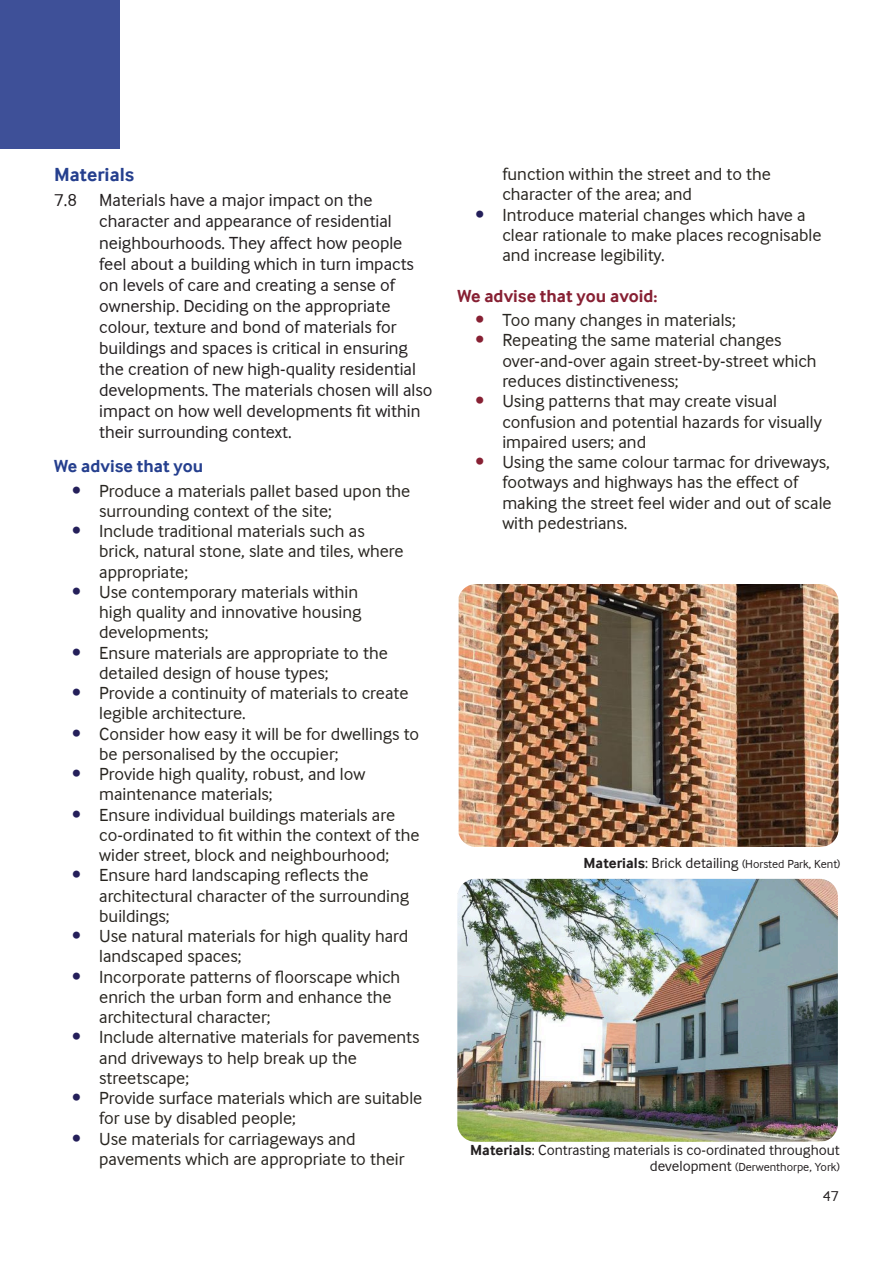
<style>
.page{position:relative;width:893px;height:1263px;background:#fff}
.page>*{position:absolute;margin:0;border:0;box-sizing:border-box;transform-origin:0 0}
.Subheading_3{font:700 19.5px "Inter Face Da Ma";color:#253f8e}
.t1{font:18px/20.2px "Inter Face Da Ma";color:#282520}
.t2{font:18px/21px "Inter Face Da Ma";color:#231f20}
.Subhead_avoid{font:700 18px "Inter Face Da Ma";color:#872033}
.Subhead_advise{font:700 18px "Inter Face Da Ma";color:#253f8e}
.figure_text{font:15px "Inter Face Da Ma";color:#231f20}
.figure_text-2{font:12px "Inter Face Da Ma";color:#231f20}
.s1{color:#241f5a}
.s2{color:#872033}
.s3{font-weight:700;font-size:15px}
.s4{font-size:15px}
.s5{font-weight:700}
</style>
<div class="page">
<div style="left:0;top:0;width:119px;height:149px;background:#3e5098"></div>
<img style="left:457px;top:879px;width:381px;height:263px">
<img style="left:459px;top:584px;width:379px;height:263px">
<p class="Subheading_3" style="left:54px;top:163px;width:82px">Materials</p>
<p class="t2" style="left:99px;top:190px;width:335px;text-indent:-45px">7.8 Materials have a major impact on the character and appearance of residential neighbourhoods. They affect how people feel about a building which in turn impacts on levels of care and creating a sense of ownership. Deciding on the appropriate colour, texture and bond of materials for buildings and spaces is critical in ensuring the creation of new high-quality residential developments. The materials chosen will also impact on how well developments fit within their surrounding context.</p>
<p class="Subhead_advise" style="left:54px;top:456px;width:150px">We advise that you</p>
<p class="t1" style="left:99px;top:480px;width:313px;text-indent:-27px"><span class="s1">•</span> Produce a materials pallet based upon the surrounding context of the site;</p>
<p class="t1" style="left:99px;top:521px;width:306px;text-indent:-27px"><span class="s1">•</span> Include traditional materials such as brick, natural stone, slate and tiles, where appropriate;</p>
<p class="t1" style="left:99px;top:581px;width:264px;text-indent:-27px"><span class="s1">•</span> Use contemporary materials within high quality and innovative housing developments;</p>
<p class="t1" style="left:99px;top:642px;width:290px;text-indent:-27px"><span class="s1">•</span> Ensure materials are appropriate to the detailed design of house types;</p>
<p class="t1" style="left:99px;top:683px;width:311px;text-indent:-27px"><span class="s1">•</span> Provide a continuity of materials to create legible architecture.</p>
<p class="t1" style="left:99px;top:723px;width:322px;text-indent:-27px"><span class="s1">•</span> Consider how easy it will be for dwellings to be personalised by the occupier;</p>
<p class="t1" style="left:99px;top:764px;width:267px;text-indent:-27px"><span class="s1">•</span> Provide high quality, robust, and low maintenance materials;</p>
<p class="t1" style="left:99px;top:804px;width:322px;text-indent:-27px"><span class="s1">•</span> Ensure individual buildings materials are co-ordinated to fit within the context of the wider street, block and neighbourhood;</p>
<p class="t1" style="left:99px;top:865px;width:312px;text-indent:-27px"><span class="s1">•</span> Ensure hard landscaping reflects the architectural character of the surrounding buildings;</p>
<p class="t1" style="left:99px;top:926px;width:311px;text-indent:-27px"><span class="s1">•</span> Use natural materials for high quality hard landscaped spaces;</p>
<p class="t1" style="left:99px;top:966px;width:303px;text-indent:-27px"><span class="s1">•</span> Incorporate patterns of floorscape which enrich the urban form and enhance the architectural character;</p>
<p class="t1" style="left:99px;top:1027px;width:322px;text-indent:-27px"><span class="s1">•</span> Include alternative materials for pavements and driveways to help break up the streetscape;</p>
<p class="t1" style="left:99px;top:1088px;width:325px;text-indent:-27px"><span class="s1">•</span> Provide surface materials which are suitable for use by disabled people;</p>
<p class="t1" style="left:99px;top:1128px;width:307px;text-indent:-27px"><span class="s1">•</span> Use materials for carriageways and pavements which are appropriate to their</p>
<p class="t1" style="left:502px;top:164px;width:270px">function within the street and to the character of the area; and</p>
<p class="t1" style="left:502px;top:204px;width:321px;text-indent:-27px"><span class="s1">•</span> Introduce material changes which have a clear rationale to make places recognisable and increase legibility.</p>
<p class="Subhead_avoid" style="left:457px;top:285px;width:202px">We advise that you avoid:</p>
<p class="t1" style="left:475px;top:310px;width:262px"><span class="s2">•</span> Too many changes in materials;</p>
<p class="t1" style="left:502px;top:330px;width:316px;text-indent:-27px"><span class="s2">•</span> Repeating the same material changes over-and-over again street-by-street which reduces distinctiveness;</p>
<p class="t1" style="left:502px;top:391px;width:321px;text-indent:-27px"><span class="s2">•</span> Using patterns that may create visual confusion and potential hazards for visually impaired users; and</p>
<p class="t1" style="left:502px;top:452px;width:331px;text-indent:-27px"><span class="s2">•</span> Using the same colour tarmac for driveways, footways and highways has the effect of making the street feel wider and out of scale with pedestrians.</p>
<p class="figure_text-2" style="left:584px;top:857px;width:258px"><span class="s3">Materials</span><span class="s4">: Brick detailing</span> (Horsted Park, Kent)</p>
<p class="figure_text" style="left:470px;top:1141px;width:371px"><span class="s5">Materials</span>: Contrasting materials is co-ordinated throughout</p>
<p class="figure_text-2" style="left:650px;top:1160px;width:191px"><span class="s4">development</span> (Derwenthorpe, York)</p>
<p class="figure_text" style="left:823px;top:1187px;width:18px">47</p>
</div>
